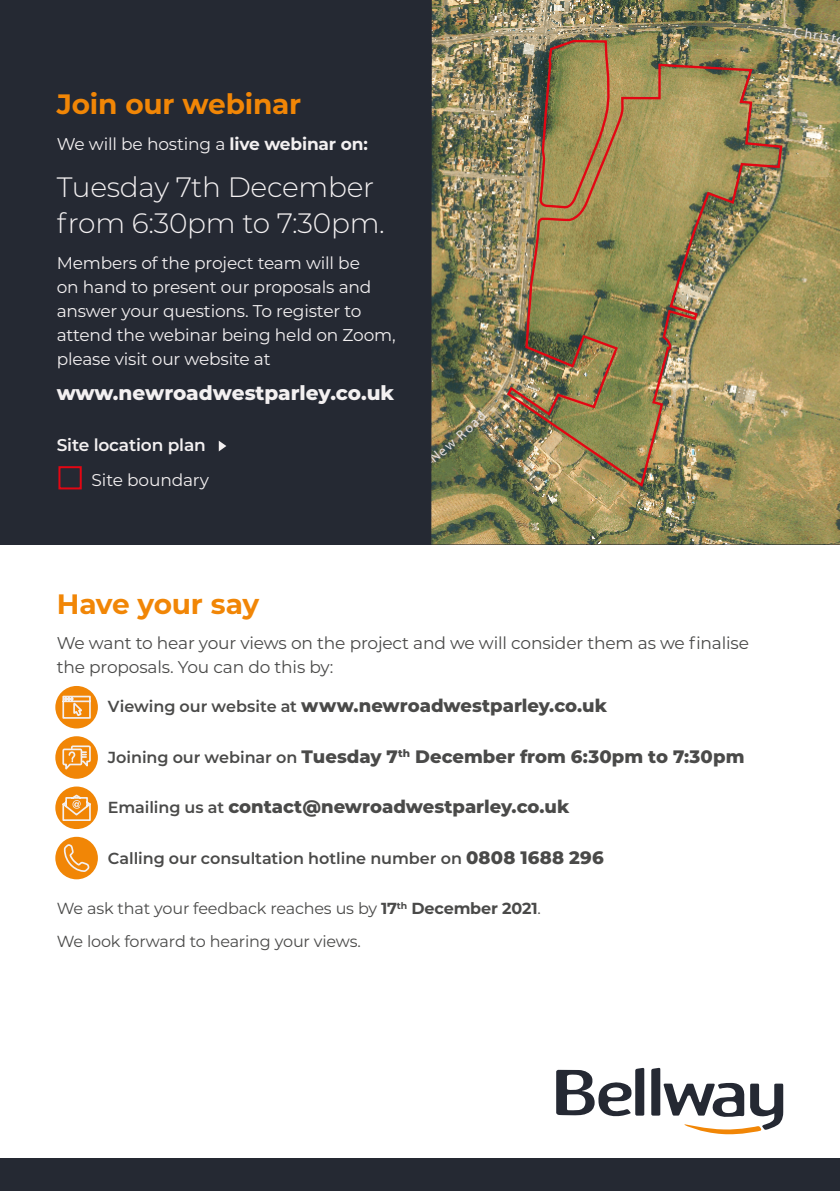
<style>
.page{position:relative;width:840px;height:1191px;background:#fff}
.page>*{position:absolute;margin:0;border:0;box-sizing:border-box;transform-origin:0 0}
.t1{font:300 28px/36px "Montserrat";letter-spacing:-.01em;color:#f3f0f1}
.t2{font:700 28px "Montserrat";letter-spacing:-.01em;color:#f18606}
.t3{font:800 20px "Montserrat";color:#f3f0f1}
.t4{font:800 18px "Montserrat";color:#4a4a49}
.t5{font:17px/24px "Montserrat";letter-spacing:-.01em;color:#f3f0f1}
.t6{font:17px/24px "Montserrat";letter-spacing:-.01em;color:#4a4a49}
.t7{font:600 17px "Montserrat";letter-spacing:-.01em;color:#f3f0f1}
.t8{font:16px "Montserrat";letter-spacing:-.01em;color:#4a4a49}
.t9{font:600 16px "Montserrat";letter-spacing:-.005em;color:#4a4a49}
.s1{font-weight:700}
.s2{font-weight:600;font-size:16px}
.s3{font-weight:800;font-size:18px}
</style>
<div class="page">
<div style="left:55px;top:686px;width:43px;height:42px;background:#f18606;border-radius:50%"></div>
<div style="left:55px;top:837px;width:43px;height:42px;background:#f18606;border-radius:50%"></div>
<div style="left:55px;top:786px;width:43px;height:43px;background:#f18606;border-radius:50%"></div>
<div style="left:55px;top:736px;width:43px;height:42px;background:#f18606;border-radius:50%"></div>
<svg style="left:63px;top:844px;width:27px;height:28px"></svg>
<svg style="left:61px;top:793px;width:30px;height:28px"></svg>
<svg style="left:62px;top:695px;width:29px;height:24px"></svg>
<div style="left:0;top:1158px;width:839px;height:33px;background:#252933"></div>
<div style="left:0;top:0;width:839px;height:544px;background:#252933"></div>
<img style="left:431px;top:0;width:408px;height:544px">
<img style="left:505px;top:62px;width:278px;height:427px">
<svg style="left:538px;top:39px;width:72px;height:205px;background:#9b814f"></svg>
<svg style="left:61px;top:742px;width:31px;height:31px"></svg>
<svg style="left:219px;top:441px;width:7px;height:10px"></svg>
<div style="left:58px;top:466px;width:24px;height:23px;border:2px solid #e30613"></div>
<svg style="left:556px;top:1067px;width:88px;height:50px"></svg>
<svg style="left:651px;top:1067px;width:131px;height:68px"></svg>
<svg style="left:793px;top:27px;width:47px;height:18px"></svg>
<svg style="left:431px;top:410px;width:55px;height:52px;background:#78794f"></svg>
<p class="t2" style="left:57px;top:84px;width:246px">Join our webinar</p>
<p class="t5" style="left:57px;top:131px;width:312px">We will be hosting a <span class="s1">live webinar on:</span></p>
<p class="t1" style="left:57px;top:168px;width:329px">Tuesday 7th December from 6:30pm to 7:30pm.</p>
<p class="t5" style="left:57px;top:250px;width:340px">Members of the project team will be<br>on hand to present our proposals and answer your questions. To register to attend the webinar being held on Zoom, please visit our website at</p>
<p class="t3" style="left:57px;top:378px;width:339px">www.newroadwestparley.co.uk</p>
<p class="t7" style="left:57px;top:433px;width:150px">Site location plan</p>
<p class="t5" style="left:92px;top:467px;width:119px">Site boundary</p>
<p class="t2" style="left:57px;top:584px;width:204px">Have your say</p>
<p class="t6" style="left:57px;top:631px;width:693px">We want to hear your views on the project and we will consider them as we finalise the proposals. You can do this by:</p>
<p class="t4" style="left:108px;top:693px;width:500px"><span class="s2">Viewing our website at</span> www.newroadwestparley.co.uk</p>
<p class="t4" style="left:108px;top:743px;width:638px"><span class="s2">Joining our webinar on</span> Tuesday 7<sup>th</sup> December from 6:30pm to 7:30pm</p>
<p class="t4" style="left:108px;top:793px;width:463px"><span class="s2">Emailing us at</span> contact@newroadwestparley.co.uk</p>
<p class="t9" style="left:108px;top:846px;width:497px">Calling our consultation hotline number on <span class="s3">0808 1688 296</span></p>
<p class="t8" style="left:57px;top:897px;width:485px">We ask that your feedback reaches us by <span class="s1">17</span><sup>th</sup> <span class="s1">December 2021</span>.</p>
<p class="t8" style="left:57px;top:930px;width:305px">We look forward to hearing your views.</p>
</div>
